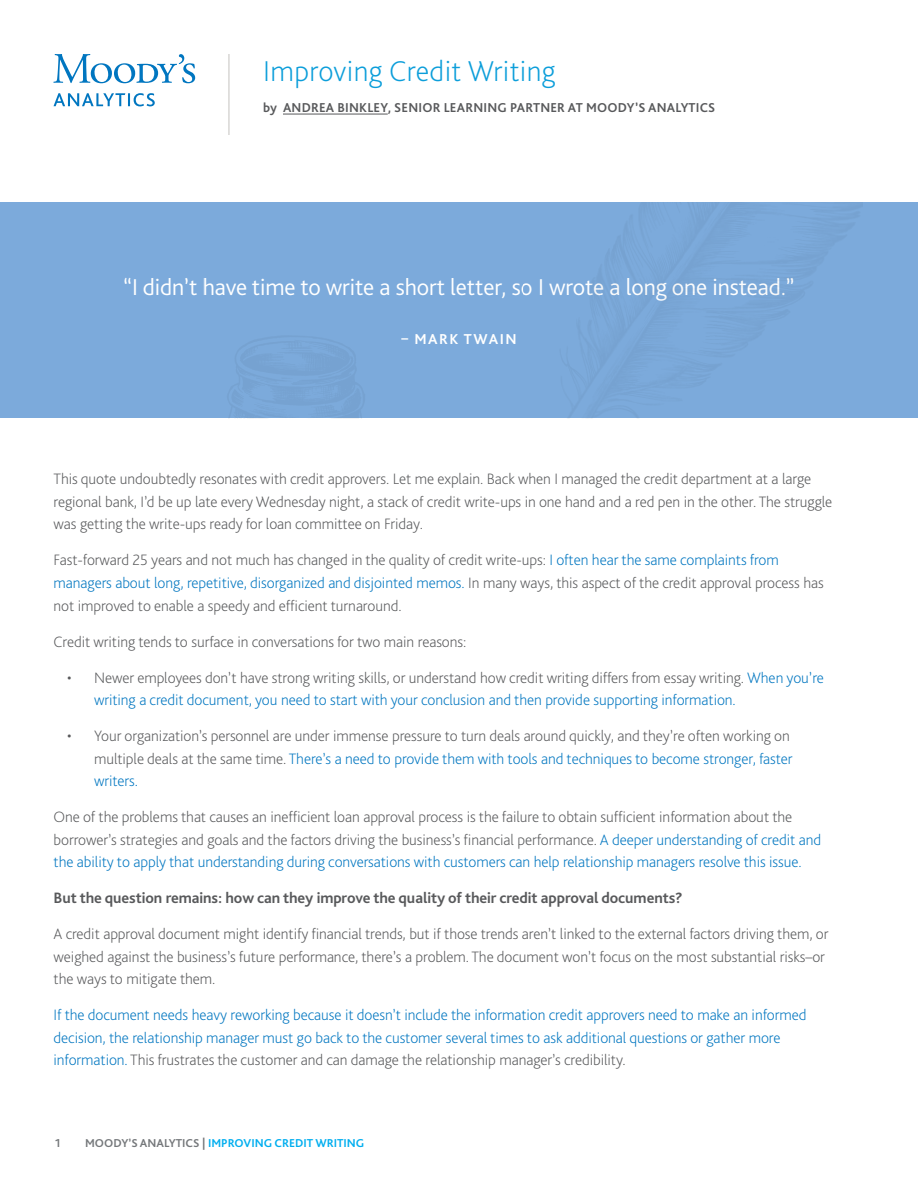
<style>
.page{position:relative;width:918px;height:1188px;background:#fff}
.page>*{position:absolute;margin:0;border:0;box-sizing:border-box;transform-origin:0 0}
.t1{font:200 30px "Bliss Pro";letter-spacing:.01em;color:#0c9eda}
.t2{font:300 24px "Bliss Pro";letter-spacing:-.005em;color:#fff}
.t3{font:200 15.75px/22.5px "Bliss Pro";letter-spacing:-.005em;color:#58595b}
.t4{font:200 15.75px/22.5px "Bliss Pro";letter-spacing:-.005em;color:#0076c0}
.t5{font:700 15.75px "Bliss Pro";letter-spacing:-.005em;color:#58595b}
.t6{font:700 15px "Bliss Pro";letter-spacing:.1em;color:#fff}
.t7{font:700 13.5px "Bliss Pro";letter-spacing:.015em;color:#58595b}
.t8{font:700 12px "Bliss Pro";color:#00aeef}
.t9{font:700 12px "Bliss Pro";color:#75787b}
.s1{color:#0076c0}
.s2{color:#58595b}
.s3{color:#75787b}
</style>
<div class="page">
<hr style="left:283px;top:114px;width:105px;height:1px;background:#58595b">
<svg style="left:53px;top:54px;width:142px;height:52px"></svg>
<hr style="left:228px;top:54px;width:2px;height:81px;background:#cbc9c7">
<div style="left:0;top:202px;width:918px;height:216px;background:#7caadb"></div>
<h1 class="t1" style="left:263px;top:52px;width:294px">Improving Credit Writing</h1>
<p class="t7" style="left:263px;top:99px;width:454px">by ANDREA BINKLEY, SENIOR LEARNING PARTNER AT MOODY’S ANALYTICS</p>
<h2 class="t2" style="left:123px;top:272px;width:673px">“I didn’t have time to write a short letter, so I wrote a long one instead.”</h2>
<p class="t6" style="left:401px;top:330px;width:117px">– MARK TWAIN</p>
<p class="t3" style="left:54px;top:468px;width:780px">This quote undoubtedly resonates with credit approvers. Let me explain. Back when I managed the credit department at a large regional bank, I’d be up late every Wednesday night, a stack of credit write-ups in one hand and a red pen in the other. The struggle was getting the write-ups ready for loan committee on Friday.</p>
<p class="t3" style="left:54px;top:549px;width:772px">Fast-forward 25 years and not much has changed in the quality of credit write-ups: <span class="s1">I often hear the same complaints from managers about long, repetitive, disorganized and disjointed memos.</span> In many ways, this aspect of the credit approval process has not improved to enable a speedy and efficient turnaround.</p>
<p class="t3" style="left:54px;top:630px;width:414px">Credit writing tends to surface in conversations for two main reasons:</p>
<p class="t4" style="left:94px;top:666px;width:731px;text-indent:-27px"><span class="s2">• Newer employees don’t have strong writing skills, or understand how credit writing differs from essay writing.</span> When you’re writing a credit document, you need to start with your conclusion and then provide supporting information.</p>
<p class="t3" style="left:94px;top:724px;width:700px;text-indent:-27px">• Your organization’s personnel are under immense pressure to turn deals around quickly, and they’re often working on multiple deals at the same time. <span class="s1">There’s a need to provide them with tools and techniques to become stronger, faster writers.</span></p>
<p class="t3" style="left:54px;top:805px;width:769px">One of the problems that causes an inefficient loan approval process is the failure to obtain sufficient information about the borrower’s strategies and goals and the factors driving the business’s financial performance. <span class="s1">A deeper understanding of credit and the ability to apply that understanding during conversations with customers can help relationship managers resolve this issue.</span></p>
<p class="t5" style="left:54px;top:888px;width:631px">But the question remains: how can they improve the quality of their credit approval documents?</p>
<p class="t3" style="left:54px;top:922px;width:776px">A credit approval document might identify financial trends, but if those trends aren’t linked to the external factors driving them, or weighed against the business’s future performance, there’s a problem. The document won’t focus on the most substantial risks–or the ways to mitigate them.</p>
<p class="t4" style="left:54px;top:1003px;width:754px">If the document needs heavy reworking because it doesn’t include the information credit approvers need to make an informed decision, the relationship manager must go back to the customer several times to ask additional questions or gather more information. <span class="s2">This frustrates the customer and can damage the relationship manager’s credibility.</span></p>
<p class="t9" style="left:55px;top:1135px;width:7px">1</p>
<p class="t8" style="left:85px;top:1135px;width:281px"><span class="s3">MOODY’S ANALYTICS |</span> IMPROVING CREDIT WRITING</p>
</div>
